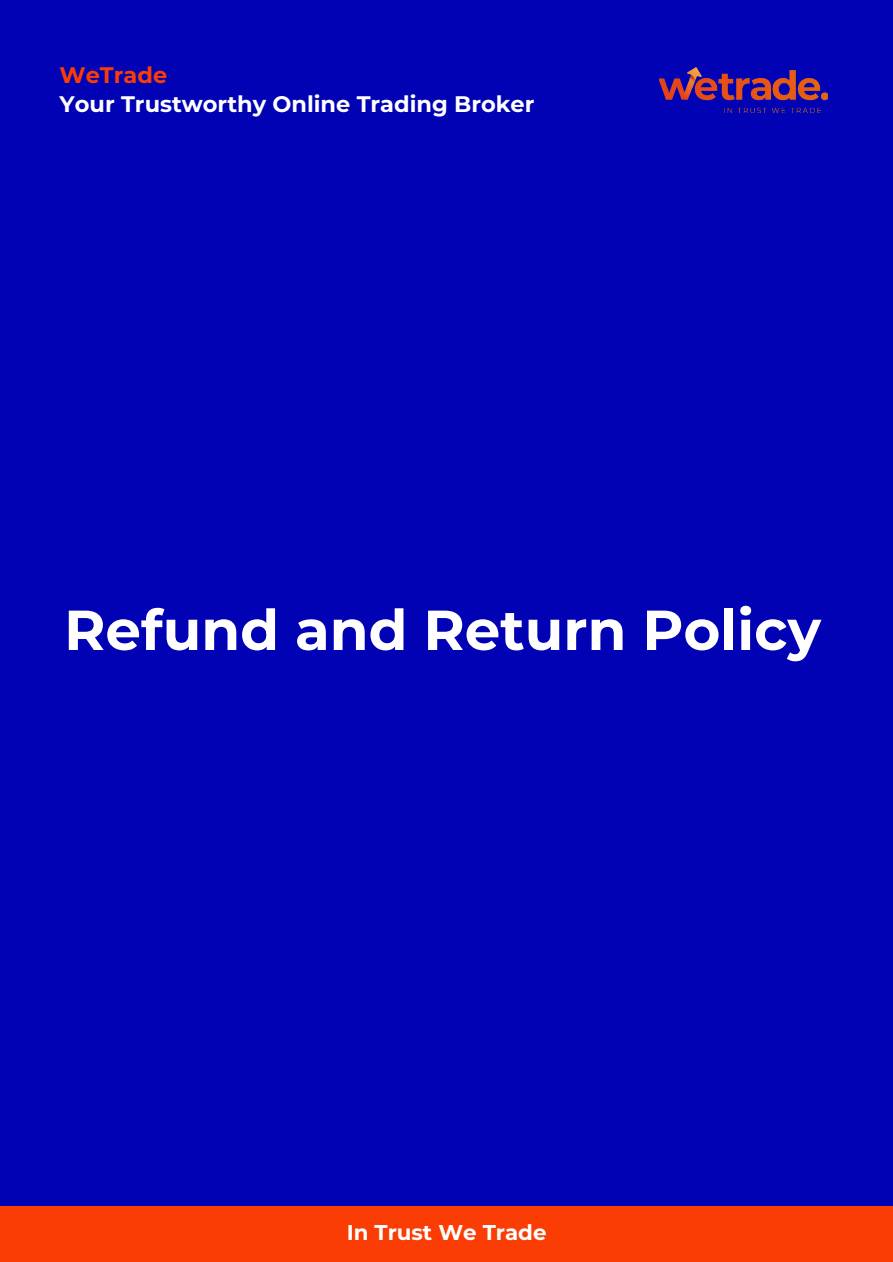
<style>
.page{position:relative;width:893px;height:1262px;background:#fff}
.page>*{position:absolute;margin:0;border:0;box-sizing:border-box;transform-origin:0 0}
.t1{font:700 56.25px "Montserrat";color:#fff}
.t2{font:700 22.5px "Montserrat";color:#fff}
.t3{font:700 22.5px "Montserrat";color:#fa3d04}
.t4{font:700 21.3px "Montserrat";color:#fff}
</style>
<div class="page">
<div style="left:0;top:0;width:892px;height:1261px;background:#0102b4"></div>
<div style="left:0;top:1206px;width:892px;height:55px;background:#fa3d04"></div>
<img style="left:659px;top:67px;width:168px;height:45px">
<p class="t3" style="left:60px;top:60px;width:109px">WeTrade</p>
<p class="t2" style="left:60px;top:89px;width:476px">Your Trustworthy Online Trading Broker</p>
<h1 class="t1" style="left:64px;top:592px;width:758px">Refund and Return Policy</h1>
<p class="t4" style="left:347px;top:1218px;width:201px">In Trust We Trade</p>
</div>
